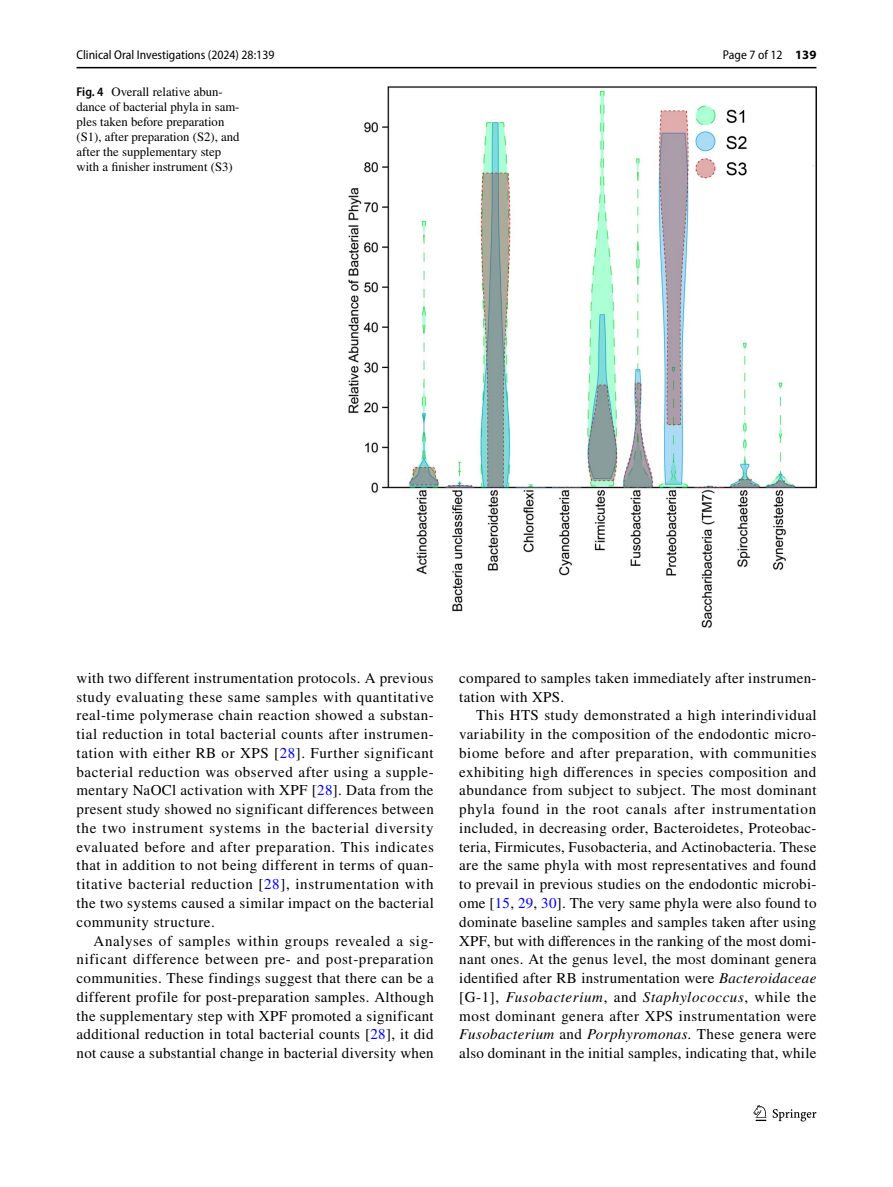
<style>
.page{position:relative;width:893px;height:1187px;background:#fff}
.page>*{position:absolute;margin:0;border:0;box-sizing:border-box;transform-origin:0 0}
.t1{font:15px/18.8px "STIX";letter-spacing:.02em;color:#000;text-align:justify}
.t2{font:12.75px/15px "STIX";color:#000}
.t3{font:semi-condensed 12.75px "Myriad Pro";color:#000}
.s1{font-weight:700;font-stretch:normal}
.s2{font-family:"Myriad Pro";font-weight:600;font-stretch:semi-condensed}
.s3{color:#00f}
.s4{font-style:italic}
</style>
<div class="page">
<hr style="left:77px;top:67px;width:739px;height:1px;background:#000">
<svg style="left:753px;top:1105px;width:13px;height:15px"></svg>
<svg style="left:773px;top:1109px;width:43px;height:12px"></svg>
<img style="left:349px;top:87px;width:467px;height:541px">
<p class="t3" style="left:77px;top:48px;width:199px">Clinical Oral Investigations (2024) 28:139</p>
<p class="t3" style="left:723px;top:48px;width:95px">Page 7 of 12 <span class="s1">139</span></p>
<p class="t2" style="left:77px;top:85px;width:164px"><span class="s2">Fig. 4</span> Overall relative abun&shy;dance of bacterial phyla in sam&shy;ples taken before preparation (S1), after preparation (S2), and after the supplementary step with a finisher instrument (S3)</p>
<p class="t1" style="left:77px;top:669px;width:359px">with two different instrumentation protocols. A previous study evaluating these same samples with quantitative real-time polymerase chain reaction showed a substan&shy;tial reduction in total bacterial counts after instrumen&shy;tation with either RB or XPS [<span class="s3">28</span>]. Further significant bacterial reduction was observed after using a supple&shy;mentary NaOCl activation with XPF [<span class="s3">28</span>]. Data from the present study showed no significant differences between the two instrument systems in the bacterial diversity evaluated before and after preparation. This indicates that in addition to not being different in terms of quan&shy;titative bacterial reduction [<span class="s3">28</span>], instrumentation with the two systems caused a similar impact on the bacterial community structure.</p>
<p class="t1" style="left:77px;top:932px;width:359px;text-indent:17px">Analyses of samples within groups revealed a sig&shy;nificant difference between pre- and post-preparation communities. These findings suggest that there can be a different profile for post-preparation samples. Although the supplementary step with XPF promoted a significant additional reduction in total bacterial counts [<span class="s3">28</span>], it did not cause a substantial change in bacterial diversity when</p>
<p class="t1" style="left:459px;top:669px;width:359px">compared to samples taken immediately after instrumen&shy;tation with XPS.</p>
<p class="t1" style="left:459px;top:707px;width:359px;text-indent:17px">This HTS study demonstrated a high interindividual variability in the composition of the endodontic micro&shy;biome before and after preparation, with communities exhibiting high differences in species composition and abundance from subject to subject. The most dominant phyla found in the root canals after instrumentation included, in decreasing order, Bacteroidetes, Proteobac&shy;teria, Firmicutes, Fusobacteria, and Actinobacteria. These are the same phyla with most representatives and found to prevail in previous studies on the endodontic microbi&shy;ome [<span class="s3">15</span>, <span class="s3">29</span>, <span class="s3">30</span>]. The very same phyla were also found to dominate baseline samples and samples taken after using XPF, but with differences in the ranking of the most domi&shy;nant ones. At the genus level, the most dominant genera identified after RB instrumentation were <span class="s4">Bacteroidaceae </span>[G-1], <span class="s4">Fusobacterium</span>, and <span class="s4">Staphylococcus</span>, while the most dominant genera after XPS instrumentation were <span class="s4">Fusobacterium</span> and <span class="s4">Porphyromonas.</span> These genera were also dominant in the initial samples, indicating that, while</p>
</div>
